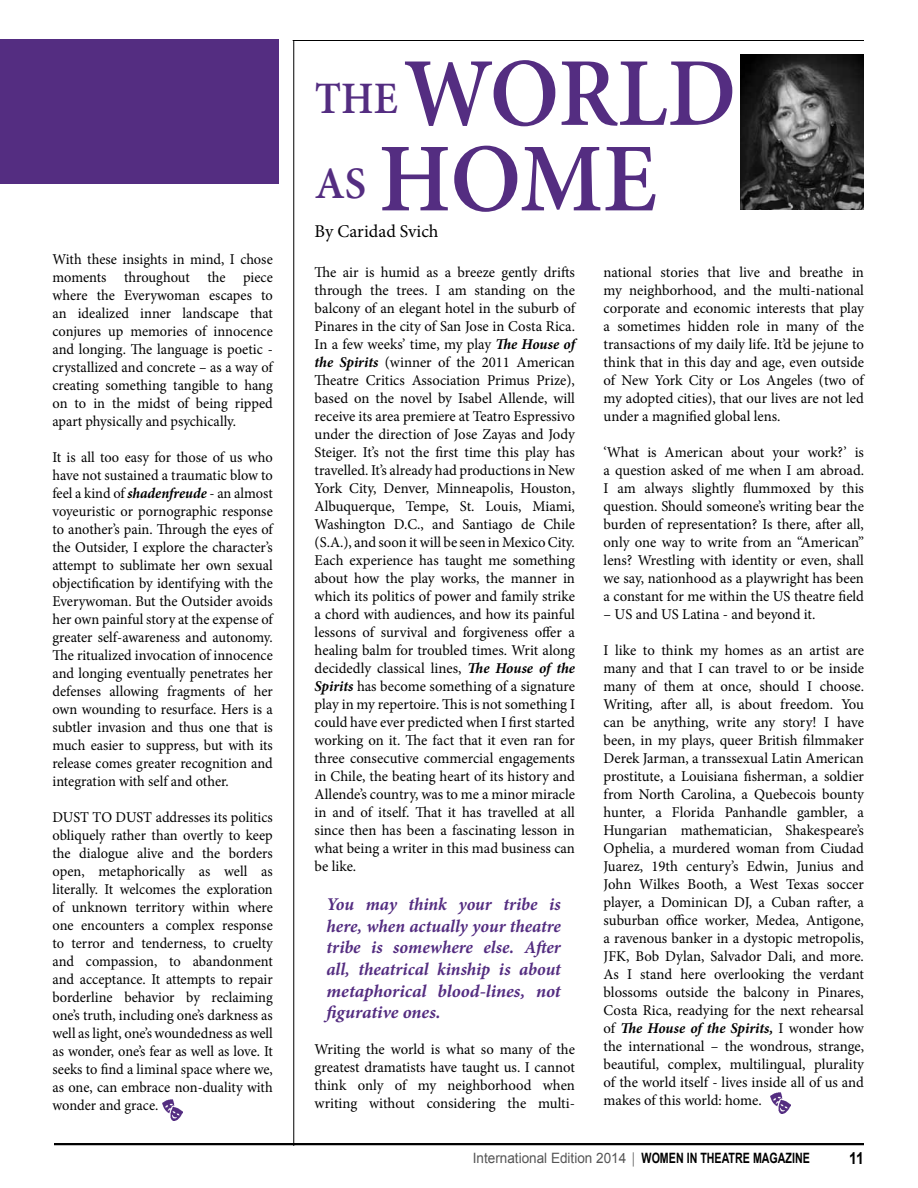
<style>
.page{position:relative;width:918px;height:1188px;background:#fff}
.page>*{position:absolute;margin:0;border:0;box-sizing:border-box;transform-origin:0 0}
.t1{font:600 97.5px "Minion Pro";color:#542d81;scale:.94 1}
.t2{font:600 97.5px "Minion Pro";color:#542d81;scale:.96 1}
.t3{font:600 45px "Minion Pro";color:#542d81;scale:.96 1}
.t4{font:italic 700 18px/21.6px "Minion Pro";letter-spacing:-.005em;color:#542d81;text-align:justify}
.t5{font:18px "Minion Pro";color:#000}
.t6{font:700 16.5px "Arial";color:#000;scale:.85 1}
.t7{font:15px/18px "Minion Pro";color:#000;text-align:justify}
.t8{font:15px/18px "Minion Pro";color:#000;text-align:justify;scale:.96 1}
.t9{font:14.25px "Arial";color:#555;scale:.95 1}
.s1{font-weight:700;font-style:italic}
.s2{font-size:45px}
.s3{font-family:"Myriad Pro"}
.s4{font-weight:700;color:#000}
</style>
<div class="page">
<hr style="left:54px;top:1143px;width:810px;height:2px;background:#000">
<hr style="left:293px;top:40px;width:571px;height:1px;background:#000">
<div style="left:0;top:39px;width:279px;height:145px;background:#542d81"></div>
<img style="left:741px;top:54px;width:123px;height:156px">
<img style="left:770px;top:1093px;width:21px;height:21px">
<hr style="left:293px;top:41px;width:1px;height:1105px;background:#000">
<img style="left:162px;top:1099px;width:21px;height:21px">
<p class="t8" style="left:52px;top:250px;width:231px">With these insights in mind, I chose moments throughout the piece where the Everywoman escapes to an idealized inner landscape that conjures up memories of innocence and longing. The language is poetic - crystallized and concrete – as a way of creating something tangible to hang on to in the midst of being ripped apart physically and psychically.</p>
<p class="t8" style="left:52px;top:448px;width:231px">It is all too easy for those of us who have not sustained a traumatic blow to feel a kind of <span class="s1">shadenfreude</span> - an almost voyeuristic or pornographic response to another’s pain. Through the eyes of the Outsider, I explore the character’s attempt to sublimate her own sexual objectification by identifying with the Everywoman. But the Outsider avoids her own painful story at the expense of greater self-awareness and autonomy.<br>The ritualized invocation of innocence and longing eventually penetrates her defenses allowing fragments of her own wounding to resurface. Hers is a subtler invasion and thus one that is much easier to suppress, but with its release comes greater recognition and integration with self and other.</p>
<p class="t8" style="left:52px;top:808px;width:231px">DUST TO DUST addresses its politics obliquely rather than overtly to keep the dialogue alive and the borders open, metaphorically as well as literally. It welcomes the exploration of unknown territory within where one encounters a complex response to terror and tenderness, to cruelty and compassion, to abandonment and acceptance. It attempts to repair borderline behavior by reclaiming one’s truth, including one’s darkness as well as light, one’s woundedness as well as wonder, one’s fear as well as love. It seeks to find a liminal space where we, as one, can embrace non-duality with wonder and grace.</p>
<h1 class="t1" style="left:315px;top:26px;width:450px"><span class="s2">THE</span> WORLD</h1>
<h1 class="t2" style="left:379px;top:112px;width:146px">HOME</h1>
<h2 class="t3" style="left:315px;top:153px;width:50px">AS</h2>
<p class="t5" style="left:315px;top:220px;width:125px">By Caridad Svich</p>
<p class="t7" style="left:315px;top:263px;width:262px">The air is humid as a breeze gently drifts through the trees. I am standing on the balcony of an elegant hotel in the suburb of Pinares in the city of San Jose in Costa Rica.<br>In a few weeks’ time, my play <span class="s1">The House of the Spirits</span> (winner of the 2011 American Theatre Critics Association Primus Prize), based on the novel by Isabel Allende, will receive its area premiere at Teatro Espressivo under the direction of Jose Zayas and Jody Steiger. It’s not the first time this play has travelled. It’s already had productions in New York City, Denver, Minneapolis, Houston, Albuquerque, Tempe, St. Louis, Miami, Washington D.C., and Santiago de Chile (S.A.), and soon it will be seen in Mexico City.<br>Each experience has taught me something about how the play works, the manner in which its politics of power and family strike a chord with audiences, and how its painful lessons of survival and forgiveness offer a healing balm for troubled times. Writ along decidedly classical lines, <span class="s1">The House of the Spirits</span> has become something of a signature play in my repertoire. This is not something I could have ever predicted when I first started working on it. The fact that it even ran for three consecutive commercial engagements in Chile, the beating heart of its history and Allende’s country, was to me a minor miracle in and of itself. That it has travelled at all since then has been a fascinating lesson in what being a writer in this mad business can be like.</p>
<p class="t4" style="left:327px;top:893px;width:236px">You may think your tribe is here, when actually your theatre tribe is somewhere else. After all, theatrical kinship is about metaphorical blood-lines, not figurative ones.</p>
<p class="t7" style="left:315px;top:1040px;width:262px">Writing the world is what so many of the greatest dramatists have taught us. I cannot think only of my neighborhood when writing without considering the multi-</p>
<p class="t7" style="left:604px;top:263px;width:262px">national stories that live and breathe in my neighborhood, and the multi-national corporate and economic interests that play a sometimes hidden role in many of the transactions of my daily life. It’d be jejune to think that in this day and age, even outside of New York City or Los Angeles (two of my adopted cities), that our lives are not led under a magnified global lens.</p>
<p class="t7" style="left:604px;top:443px;width:262px">‘What is American about your work?’ is a question asked of me when I am abroad.<br>I am always slightly flummoxed by this question. Should someone’s writing bear the burden of representation? Is there, after all, only one way to write from an “American” lens? Wrestling with identity or even, shall we say, nationhood as a playwright has been a constant for me within the US theatre field</p>
<p class="t7" style="left:604px;top:605px;width:213px">– US and US Latina - and beyond it.</p>
<p class="t7" style="left:604px;top:641px;width:262px">I like to think my homes as an artist are many and that I can travel to or be inside many of them at once, should I choose.<br>Writing, after all, is about freedom. You can be anything, write any story! I have been, in my plays, queer British filmmaker Derek Jarman, a transsexual Latin American prostitute, a Louisiana fisherman, a soldier from North Carolina, a Quebecois bounty hunter, a Florida Panhandle gambler, a Hungarian mathematician, Shakespeare’s Ophelia, a murdered woman from Ciudad Juarez, 19th century’s Edwin, Junius and John Wilkes Booth, a West Texas soccer player, a Dominican DJ, a Cuban rafter, a suburban office worker, Medea, Antigone, a ravenous banker in a dystopic metropolis, JFK, Bob Dylan, Salvador Dali, and more.<br>As I stand here overlooking the verdant blossoms outside the balcony in Pinares, Costa Rica, readying for the next rehearsal of <span class="s1">The House of the Spirits,</span> I wonder how the international – the wondrous, strange, beautiful, complex, multilingual, plurality of the world itself - lives inside all of us and makes of this world: home.</p>
<p class="t9" style="left:473px;top:1150px;width:356px">International Edition 2014 <span class="s3">|</span> <span class="s4">WOMEN IN THEATRE MAGAZINE</span></p>
<p class="t6" style="left:849px;top:1149px;width:19px">11</p>
</div>
